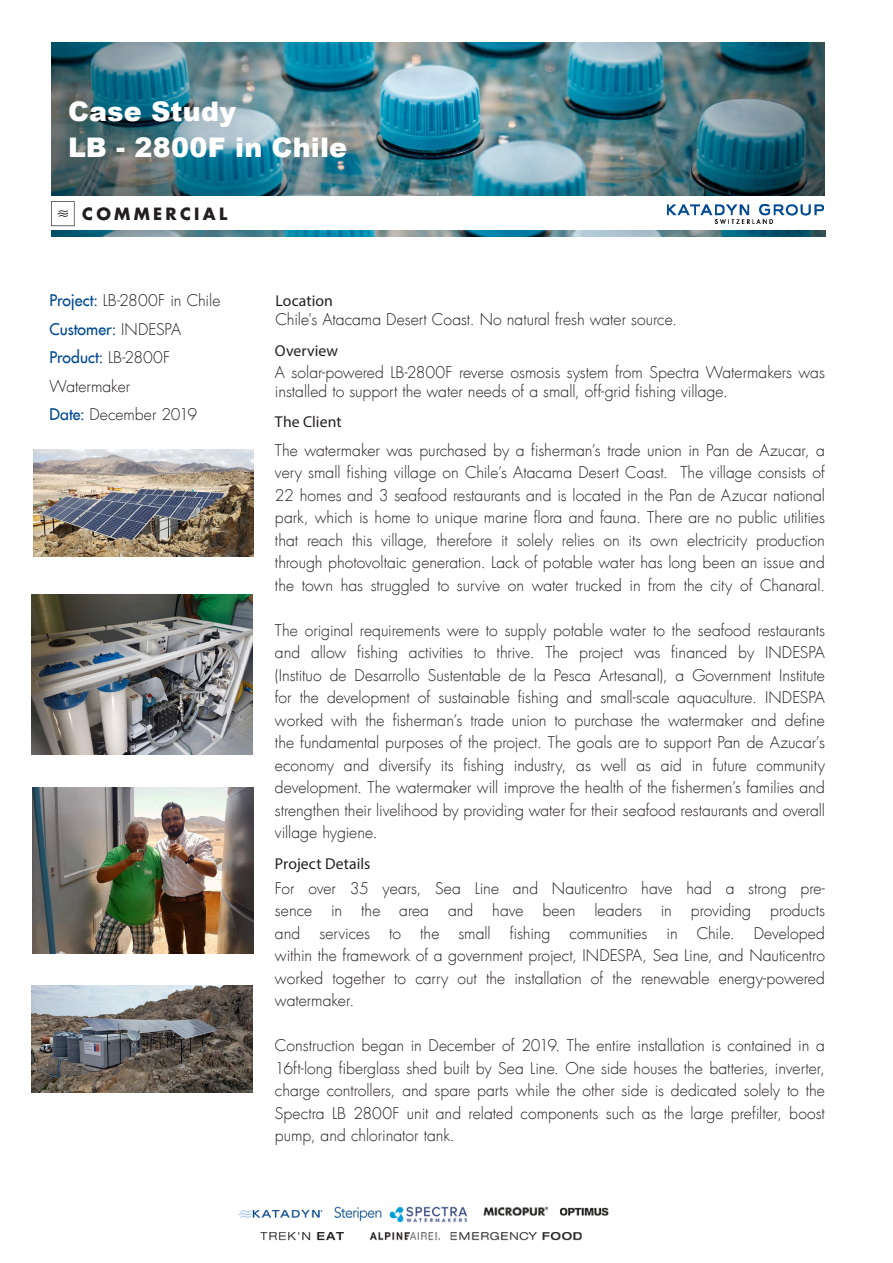
<style>
.page{position:relative;width:893px;height:1263px;background:#fff}
.page>*{position:absolute;margin:0;border:0;box-sizing:border-box;transform-origin:0 0}
.t1{font:900 27px "Arial";letter-spacing:.005em;color:#fff}
.t2{font:700 16.5px "Futura Std";letter-spacing:.2em;color:#231f20}
.KAT_Subline_FMedReg{font:300 15.75px/22.5px "Futura Com";color:#231f20;text-align:justify}
.KAT_Subline_FMedReg-2{font:15.75px "Myriad Pro";letter-spacing:.005em;color:#231f20}
.KAT_Fliesstext_FComL{font:300 15.75px "Futura Com";color:#231f20}
.KAT_Subline_FMedReg-3{font:15.75px "Futura";letter-spacing:.01em;color:#014990}
.KAT_Fliesstext_FComL-2{font:15.75px "Futura";color:#014990}
.s1{font-family:"Futura";font-weight:400;color:#014990}
.s2{font-family:"Futura Com";font-weight:300;color:#231f20}
</style>
<div class="page">
<img style="left:668px;top:205px;width:156px;height:18px">
<img style="left:51px;top:43px;width:773px;height:152px">
<svg style="left:51px;top:201px;width:24px;height:25px"></svg>
<img style="left:52px;top:230px;width:773px;height:7px">
<img style="left:33px;top:449px;width:221px;height:108px">
<img style="left:31px;top:595px;width:222px;height:159px">
<img style="left:32px;top:788px;width:221px;height:165px">
<img style="left:32px;top:985px;width:221px;height:107px">
<img style="left:238px;top:1206px;width:371px;height:35px">
<p class="t1" style="left:68px;top:92px;width:169px">Case Study</p>
<p class="t1" style="left:68px;top:127px;width:281px">LB - 2800F in Chile</p>
<p class="t2" style="left:82px;top:202px;width:146px">COMMERCIAL</p>
<p class="KAT_Subline_FMedReg" style="left:50px;top:289px;width:172px"><span class="s1">Project:</span> LB-2800F in Chile</p>
<p class="KAT_Subline_FMedReg-3" style="left:50px;top:319px;width:133px">Customer: <span class="s2">INDESPA</span></p>
<p class="KAT_Fliesstext_FComL-2" style="left:50px;top:347px;width:122px">Product: <span class="s2">LB-2800F</span></p>
<p class="KAT_Fliesstext_FComL" style="left:50px;top:376px;width:82px">Watermaker</p>
<p class="KAT_Fliesstext_FComL" style="left:50px;top:404px;width:149px"><span class="s1">Date:</span> December 2019</p>
<p class="KAT_Subline_FMedReg-2" style="left:276px;top:291px;width:59px">Location</p>
<p class="KAT_Subline_FMedReg" style="left:276px;top:308px;width:403px">Chile's Atacama Desert Coast. No natural fresh water source.</p>
<p class="KAT_Subline_FMedReg-2" style="left:275px;top:341px;width:65px">Overview</p>
<p class="KAT_Subline_FMedReg" style="left:275px;top:362px;width:551px;line-height:19.5px">A solar-powered LB-2800F reverse osmosis system from Spectra Watermakers was installed to support the water needs of a small, off-grid fishing village.</p>
<p class="KAT_Subline_FMedReg-2" style="left:275px;top:412px;width:68px">The Client</p>
<p class="KAT_Subline_FMedReg" style="left:275px;top:439px;width:551px">The watermaker was purchased by a fisherman’s trade union in Pan de Azucar, a very small fishing village on Chile’s Atacama Desert Coast. The village consists of 22 homes and 3 seafood restaurants and is located in the Pan de Azucar national park, which is home to unique marine flora and fauna. There are no public utilities that reach this village, therefore it solely relies on its own electricity production through photovoltaic generation. Lack of potable water has long been an issue and the town has struggled to survive on water trucked in from the city of Chanaral.</p>
<p class="KAT_Subline_FMedReg" style="left:275px;top:619px;width:551px">The original requirements were to supply potable water to the seafood restaurants and allow fishing activities to thrive. The project was financed by INDESPA (Instituo de Desarrollo Sustentable de la Pesca Artesanal), a Government Institute for the development of sustainable fishing and small-scale aquaculture. INDESPA worked with the fisherman’s trade union to purchase the watermaker and define the fundamental purposes of the project. The goals are to support Pan de Azucar’s economy and diversify its fishing industry, as well as aid in future community development. The watermaker will improve the health of the fishermen’s families and strengthen their livelihood by providing water for their seafood restaurants and overall village hygiene.</p>
<p class="KAT_Subline_FMedReg-2" style="left:275px;top:854px;width:97px">Project Details</p>
<p class="KAT_Subline_FMedReg" style="left:275px;top:877px;width:551px">For over 35 years, Sea Line and Nauticentro have had a strong pre&shy;sence in the area and have been leaders in providing products and services to the small fishing communities in Chile. Developed within the framework of a government project, INDESPA, Sea Line, and Nauticentro worked together to carry out the installation of the renewable energy-powered watermaker.</p>
<p class="KAT_Subline_FMedReg" style="left:275px;top:1034px;width:551px">Construction began in December of 2019. The entire installation is contained in a 16ft-long fiberglass shed built by Sea Line. One side houses the batteries, inverter, charge controllers, and spare parts while the other side is dedicated solely to the Spectra LB 2800F unit and related components such as the large prefilter, boost pump, and chlorinator tank.</p>
</div>
